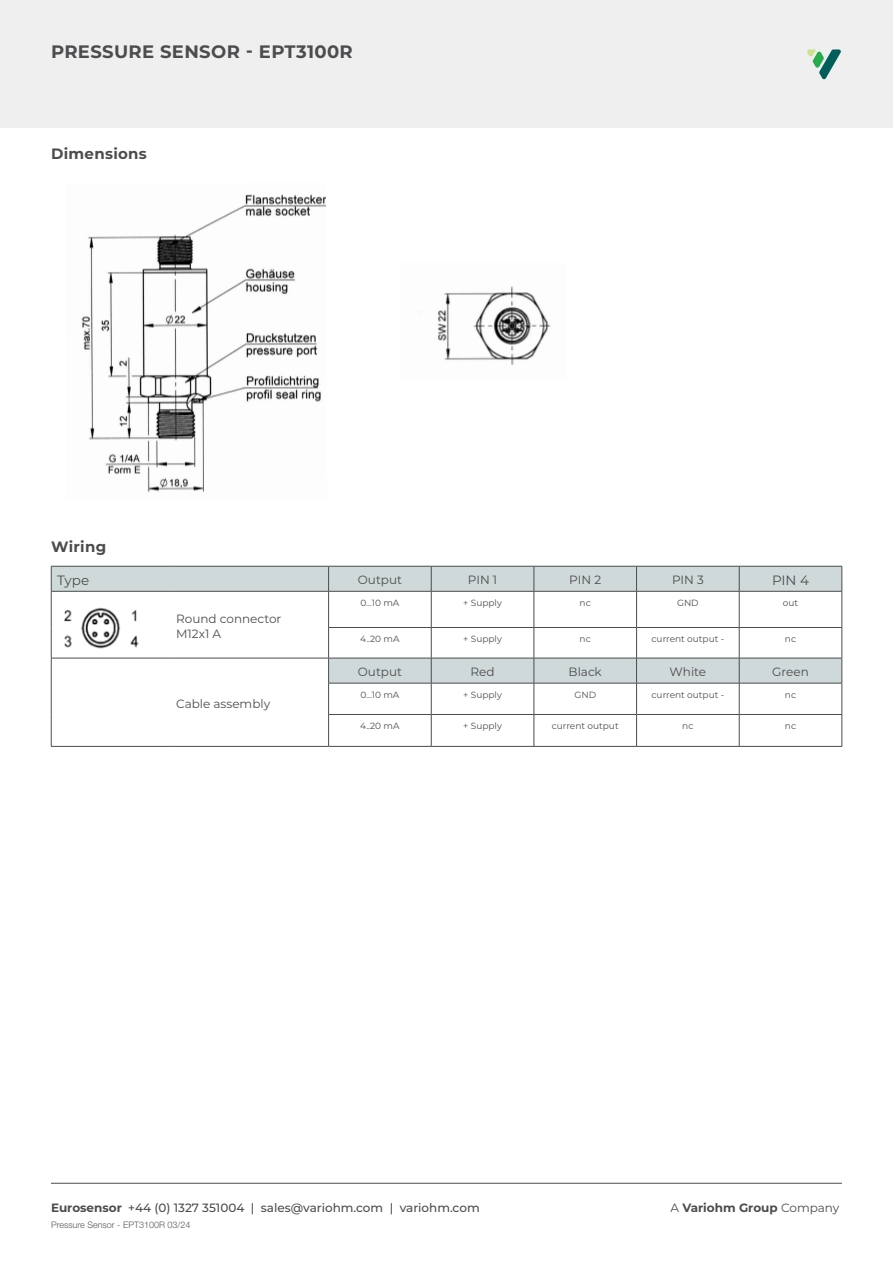
<style>
.page{position:relative;width:893px;height:1263px;background:#fff}
.page>*{position:absolute;margin:0;border:0;box-sizing:border-box;transform-origin:0 0}
.t1{font:700 18px "Montserrat";letter-spacing:.02em;color:#4b4c4d}
.body_copy{font:700 15px "Montserrat";letter-spacing:.02em;color:#4b4c4d}
.body_copy-2{font:13.5px "Montserrat";color:#4b4c4d}
.body_copy-3{font:12px/15.8px "Montserrat";color:#4b4c4d}
.t2{font:500 12px "Montserrat";color:#4b4c4d}
.t3{font:700 12px "Montserrat";color:#4b4c4d}
.body_copy-4{font:9px "Montserrat";color:#4b4c4d}
.t4{font:300 9px "Helvetica Neue LT Pro";color:#57585a}
.s1{font-weight:700}
.s2{font-weight:400}
</style>
<div class="page">
<div style="left:0;top:0;width:893px;height:128px;background:#efeff0"></div>
<hr style="left:51px;top:1183px;width:791px;height:1px;background:#4b4c4d">
<svg style="left:807px;top:49px;width:34px;height:31px"></svg>
<img style="left:81px;top:194px;width:245px;height:299px">
<img style="left:438px;top:286px;width:113px;height:80px">
<svg style="left:52px;top:567px;width:790px;height:116px"></svg>
<hr style="left:328px;top:627px;width:103px;height:1px;background:#4b4c4d">
<hr style="left:431px;top:627px;width:103px;height:1px;background:#4b4c4d">
<hr style="left:534px;top:627px;width:103px;height:1px;background:#4b4c4d">
<hr style="left:637px;top:627px;width:102px;height:1px;background:#4b4c4d">
<hr style="left:739px;top:627px;width:103px;height:1px;background:#4b4c4d">
<hr style="left:329px;top:658px;width:102px;height:1px;background:#4b4c4d">
<hr style="left:431px;top:658px;width:103px;height:1px;background:#4b4c4d">
<hr style="left:534px;top:658px;width:103px;height:1px;background:#4b4c4d">
<hr style="left:328px;top:683px;width:103px;height:1px;background:#4b4c4d">
<hr style="left:431px;top:683px;width:103px;height:1px;background:#4b4c4d">
<hr style="left:534px;top:683px;width:103px;height:1px;background:#4b4c4d">
<hr style="left:637px;top:683px;width:102px;height:1px;background:#4b4c4d">
<hr style="left:739px;top:683px;width:103px;height:1px;background:#4b4c4d">
<hr style="left:328px;top:714px;width:103px;height:1px;background:#4b4c4d">
<hr style="left:431px;top:714px;width:103px;height:1px;background:#4b4c4d">
<hr style="left:534px;top:714px;width:103px;height:1px;background:#4b4c4d">
<hr style="left:637px;top:714px;width:102px;height:1px;background:#4b4c4d">
<hr style="left:739px;top:714px;width:103px;height:1px;background:#4b4c4d">
<hr style="left:51px;top:566px;width:119px;height:1px;background:#4b4c4d">
<svg style="left:51px;top:566px;width:1px;height:25px"></svg>
<hr style="left:170px;top:566px;width:158px;height:1px;background:#4b4c4d">
<svg style="left:431px;top:567px;width:1px;height:24px"></svg>
<svg style="left:534px;top:567px;width:1px;height:24px"></svg>
<hr style="left:637px;top:566px;width:102px;height:1px;background:#4b4c4d">
<svg style="left:636px;top:567px;width:1px;height:24px"></svg>
<hr style="left:739px;top:566px;width:103px;height:1px;background:#4b4c4d">
<svg style="left:739px;top:566px;width:1px;height:25px"></svg>
<svg style="left:842px;top:566px;width:1px;height:25px"></svg>
<hr style="left:637px;top:658px;width:102px;height:1px;background:#4b4c4d">
<hr style="left:739px;top:658px;width:103px;height:1px;background:#4b4c4d">
<hr style="left:51px;top:658px;width:119px;height:1px;background:#4b4c4d">
<hr style="left:170px;top:658px;width:159px;height:1px;background:#4b4c4d">
<hr style="left:51px;top:591px;width:119px;height:1px;background:#4b4c4d">
<hr style="left:51px;top:591px;width:1px;height:36px;background:#4b4c4d">
<hr style="left:170px;top:591px;width:159px;height:1px;background:#4b4c4d">
<hr style="left:51px;top:627px;width:1px;height:31px;background:#4b4c4d">
<hr style="left:329px;top:591px;width:102px;height:1px;background:#4b4c4d">
<hr style="left:328px;top:591px;width:1px;height:36px;background:#4b4c4d">
<hr style="left:431px;top:591px;width:103px;height:1px;background:#4b4c4d">
<hr style="left:431px;top:591px;width:1px;height:36px;background:#4b4c4d">
<hr style="left:534px;top:591px;width:103px;height:1px;background:#4b4c4d">
<hr style="left:534px;top:591px;width:1px;height:36px;background:#4b4c4d">
<hr style="left:637px;top:591px;width:102px;height:1px;background:#4b4c4d">
<hr style="left:636px;top:591px;width:1px;height:36px;background:#4b4c4d">
<hr style="left:739px;top:591px;width:103px;height:1px;background:#4b4c4d">
<hr style="left:739px;top:591px;width:1px;height:36px;background:#4b4c4d">
<hr style="left:842px;top:591px;width:1px;height:36px;background:#4b4c4d">
<hr style="left:328px;top:628px;width:1px;height:30px;background:#4b4c4d">
<hr style="left:431px;top:628px;width:1px;height:30px;background:#4b4c4d">
<hr style="left:534px;top:628px;width:1px;height:30px;background:#4b4c4d">
<hr style="left:636px;top:628px;width:1px;height:30px;background:#4b4c4d">
<hr style="left:739px;top:628px;width:1px;height:30px;background:#4b4c4d">
<hr style="left:842px;top:628px;width:1px;height:30px;background:#4b4c4d">
<svg style="left:51px;top:658px;width:1px;height:25px"></svg>
<hr style="left:170px;top:746px;width:159px;height:1px;background:#4b4c4d">
<svg style="left:328px;top:658px;width:1px;height:25px"></svg>
<svg style="left:431px;top:658px;width:1px;height:25px"></svg>
<svg style="left:534px;top:658px;width:1px;height:25px"></svg>
<svg style="left:636px;top:658px;width:1px;height:25px"></svg>
<svg style="left:739px;top:658px;width:1px;height:25px"></svg>
<svg style="left:842px;top:658px;width:1px;height:25px"></svg>
<hr style="left:51px;top:683px;width:1px;height:31px;background:#4b4c4d">
<hr style="left:51px;top:714px;width:1px;height:32px;background:#4b4c4d">
<hr style="left:51px;top:746px;width:119px;height:1px;background:#4b4c4d">
<hr style="left:328px;top:683px;width:1px;height:31px;background:#4b4c4d">
<hr style="left:431px;top:683px;width:1px;height:31px;background:#4b4c4d">
<hr style="left:534px;top:683px;width:1px;height:31px;background:#4b4c4d">
<hr style="left:636px;top:683px;width:1px;height:31px;background:#4b4c4d">
<hr style="left:739px;top:683px;width:1px;height:31px;background:#4b4c4d">
<hr style="left:842px;top:683px;width:1px;height:31px;background:#4b4c4d">
<hr style="left:328px;top:715px;width:1px;height:31px;background:#4b4c4d">
<hr style="left:431px;top:715px;width:1px;height:31px;background:#4b4c4d">
<hr style="left:534px;top:715px;width:1px;height:31px;background:#4b4c4d">
<hr style="left:636px;top:715px;width:1px;height:31px;background:#4b4c4d">
<hr style="left:739px;top:715px;width:1px;height:31px;background:#4b4c4d">
<hr style="left:842px;top:715px;width:1px;height:31px;background:#4b4c4d">
<hr style="left:329px;top:746px;width:102px;height:1px;background:#4b4c4d">
<hr style="left:431px;top:746px;width:103px;height:1px;background:#4b4c4d">
<hr style="left:534px;top:746px;width:103px;height:1px;background:#4b4c4d">
<hr style="left:637px;top:746px;width:102px;height:1px;background:#4b4c4d">
<hr style="left:739px;top:746px;width:103px;height:1px;background:#4b4c4d">
<hr style="left:328px;top:566px;width:103px;height:1px;background:#4b4c4d">
<svg style="left:328px;top:566px;width:1px;height:25px"></svg>
<hr style="left:431px;top:566px;width:103px;height:1px;background:#4b4c4d">
<hr style="left:534px;top:566px;width:103px;height:1px;background:#4b4c4d">
<img style="left:55px;top:595px;width:87px;height:57px">
<h1 class="t1" style="left:51px;top:39px;width:303px">PRESSURE SENSOR - EPT3100R</h1>
<p class="body_copy" style="left:51px;top:143px;width:97px">Dimensions</p>
<p class="body_copy" style="left:51px;top:536px;width:57px">Wiring</p>
<p class="body_copy-2" style="left:57px;top:571px;width:33px">Type</p>
<p class="body_copy-3" style="left:358px;top:571px;width:46px">Output</p>
<p class="body_copy-3" style="left:468px;top:571px;width:31px">PIN 1</p>
<p class="body_copy-3" style="left:569px;top:571px;width:33px">PIN 2</p>
<p class="body_copy-3" style="left:672px;top:571px;width:33px">PIN 3</p>
<p class="body_copy-2" style="left:772px;top:571px;width:39px">PIN 4</p>
<p class="body_copy-3" style="left:176px;top:610px;width:107px">Round connector<br>M12x1 A</p>
<p class="body_copy-4" style="left:360px;top:597px;width:41px">0...10 mA</p>
<p class="body_copy-4" style="left:463px;top:597px;width:40px">+ Supply</p>
<p class="body_copy-4" style="left:580px;top:597px;width:13px">nc</p>
<p class="body_copy-4" style="left:677px;top:597px;width:23px">GND</p>
<p class="body_copy-4" style="left:783px;top:597px;width:17px">out</p>
<p class="body_copy-4" style="left:360px;top:633px;width:41px">4..20 mA</p>
<p class="body_copy-4" style="left:463px;top:633px;width:40px">+ Supply</p>
<p class="body_copy-4" style="left:580px;top:633px;width:13px">nc</p>
<p class="body_copy-4" style="left:652px;top:633px;width:74px">current output -</p>
<p class="body_copy-4" style="left:785px;top:633px;width:13px">nc</p>
<p class="body_copy-3" style="left:176px;top:695px;width:96px">Cable assembly</p>
<p class="body_copy-3" style="left:358px;top:663px;width:46px">Output</p>
<p class="body_copy-3" style="left:471px;top:663px;width:26px">Red</p>
<p class="body_copy-3" style="left:569px;top:663px;width:35px">Black</p>
<p class="body_copy-3" style="left:670px;top:663px;width:38px">White</p>
<p class="body_copy-3" style="left:772px;top:663px;width:38px">Green</p>
<p class="body_copy-4" style="left:360px;top:688px;width:41px">0...10 mA</p>
<p class="body_copy-4" style="left:463px;top:688px;width:40px">+ Supply</p>
<p class="body_copy-4" style="left:574px;top:688px;width:23px">GND</p>
<p class="body_copy-4" style="left:652px;top:688px;width:74px">current output -</p>
<p class="body_copy-4" style="left:785px;top:688px;width:13px">nc</p>
<p class="body_copy-4" style="left:360px;top:720px;width:41px">4..20 mA</p>
<p class="body_copy-4" style="left:463px;top:720px;width:40px">+ Supply</p>
<p class="body_copy-4" style="left:552px;top:720px;width:68px">current output</p>
<p class="body_copy-4" style="left:682px;top:720px;width:13px">nc</p>
<p class="body_copy-4" style="left:785px;top:720px;width:13px">nc</p>
<h3 class="t2" style="left:51px;top:1200px;width:430px"><span class="s1">Eurosensor</span> +44 (0) 1327 351004 | sales@variohm.com | variohm.com</h3>
<h3 class="t3" style="left:670px;top:1199px;width:170px"><span class="s2">A</span> Variohm Group <span class="s2">Company</span></h3>
<p class="t4" style="left:51px;top:1219px;width:141px">Pressure Sensor - EPT3100R 03/24</p>
</div>
